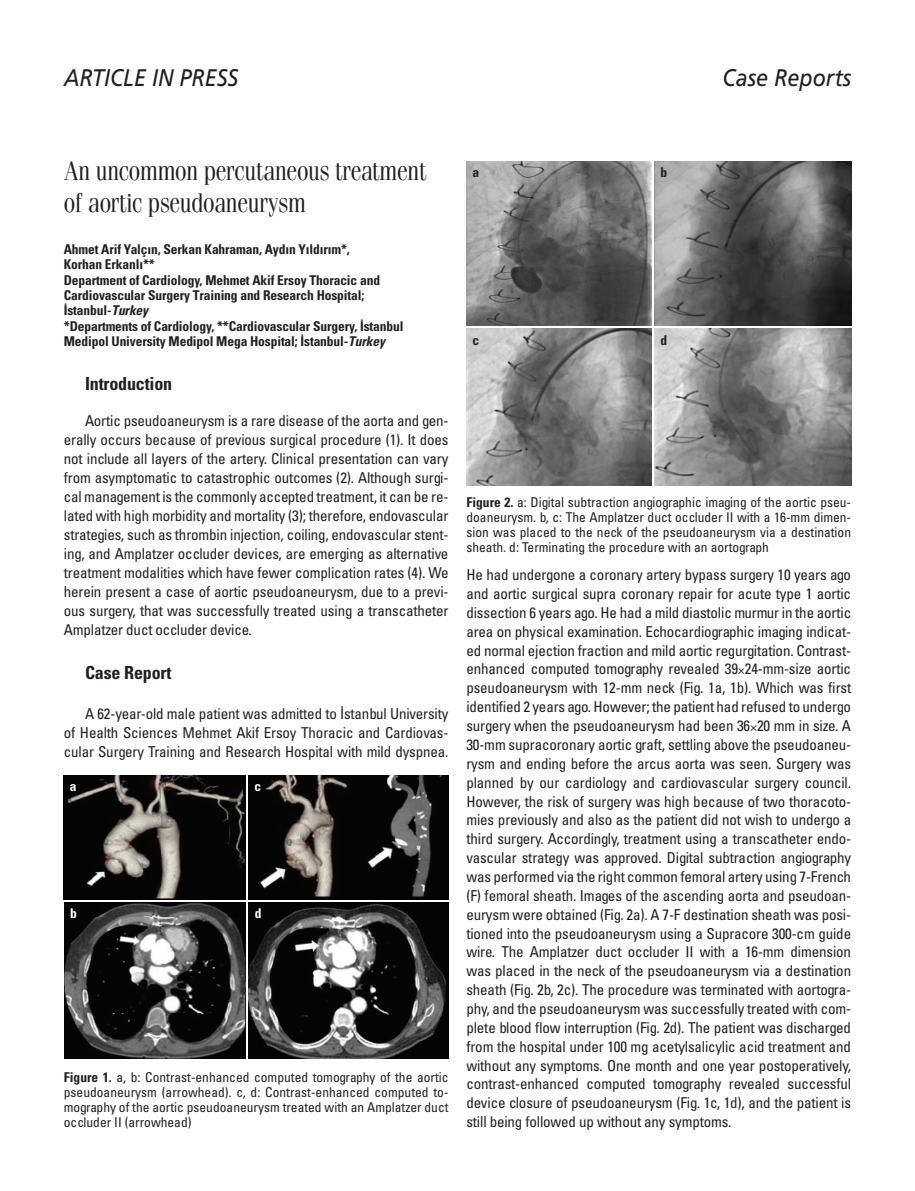
<style>
.page{position:relative;width:915px;height:1191px;background:#fff}
.page>*{position:absolute;margin:0;border:0;box-sizing:border-box;transform-origin:0 0}
.case_report_baslik{font:27px/31.8px "Fenice Tr";letter-spacing:-.01em;color:#231f20;scale:.85 1}
.makale_turu{font:24px "Frutiger Italic Tr";color:#231f20;scale:.9 1}
.altbaslik{font:18px "Univers Cond Bd Tr";letter-spacing:-.01em;color:#231f20}
.ana_metin{font:15px/18.9px "Univers Condensed Tr";letter-spacing:-.01em;color:#231f20;text-align:justify}
.fotoalti{font:13.5px/15px "Univers Condensed Tr";color:#231f20;text-align:justify}
.fotoalti-2{font:13.5px/15.3px "Univers Cond Bd Tr";letter-spacing:-.01em;color:#231f20}
.fotoalti-3{font:13.5px "Univers Cond Bd Tr";color:#fff}
.s1{font-family:"Univers Cond Bd Ita Tr"}
.s2{font-family:"Univers Cond Bd Tr"}
</style>
<div class="page">
<img style="left:466px;top:162px;width:185px;height:164px">
<img style="left:654px;top:162px;width:196px;height:164px">
<img style="left:466px;top:329px;width:185px;height:156px">
<img style="left:654px;top:329px;width:196px;height:156px">
<img style="left:64px;top:775px;width:181px;height:124px">
<img style="left:248px;top:775px;width:200px;height:124px">
<img style="left:64px;top:902px;width:182px;height:156px">
<img style="left:249px;top:902px;width:199px;height:156px">
<p class="makale_turu" style="left:64px;top:64px;width:195px">ARTICLE IN PRESS</p>
<p class="makale_turu" style="left:722px;top:64px;width:144px">Case Reports</p>
<p class="case_report_baslik" style="left:64px;top:155px;width:428px">An uncommon percutaneous treatment of aortic pseudoaneurysm</p>
<p class="fotoalti-2" style="left:64px;top:241px;width:287px">Ahmet Arif Yalçın, Serkan Kahraman, Aydın Yıldırım*,</p>
<p class="fotoalti-2" style="left:64px;top:257px;width:92px">Korhan Erkanlı**</p>
<p class="fotoalti-2" style="left:64px;top:272px;width:317px">Department of Cardiology, Mehmet Akif Ersoy Thoracic and<br>Cardiovascular Surgery Training and Research Hospital;</p>
<p class="fotoalti-2" style="left:64px;top:302px;width:86px">İstanbul-<span class="s1">Turkey</span></p>
<p class="fotoalti-2" style="left:64px;top:318px;width:341px">*Departments of Cardiology, **Cardiovascular Surgery, İstanbul<br>Medipol University Medipol Mega Hospital; İstanbul-<span class="s1">Turkey</span></p>
<p class="altbaslik" style="left:85px;top:372px;width:89px">Introduction</p>
<p class="ana_metin" style="left:64px;top:410px;width:386px;text-indent:21px">Aortic pseudoaneurysm is a rare disease of the aorta and gen&shy;erally occurs because of previous surgical procedure (1). It does not include all layers of the artery. Clinical presentation can vary from asymptomatic to catastrophic outcomes (2). Although surgi&shy;cal management is the commonly accepted treatment, it can be re&shy;lated with high morbidity and mortality (3); therefore, endovascular strategies, such as thrombin injection, coiling, endovascular stent&shy;ing, and Amplatzer occluder devices, are emerging as alternative treatment modalities which have fewer complication rates (4). We herein present a case of aortic pseudoaneurysm, due to a previ&shy;ous surgery, that was successfully treated using a transcatheter Amplatzer duct occluder device.</p>
<p class="altbaslik" style="left:85px;top:661px;width:88px">Case Report</p>
<p class="ana_metin" style="left:64px;top:704px;width:386px;text-indent:21px">A 62-year-old male patient was admitted to İstanbul University of Health Sciences Mehmet Akif Ersoy Thoracic and Cardiovas&shy;cular Surgery Training and Research Hospital with mild dyspnea.</p>
<p class="fotoalti-3" style="left:70px;top:778px;width:8px">a</p>
<p class="fotoalti-3" style="left:254px;top:778px;width:8px">c</p>
<p class="fotoalti-3" style="left:70px;top:905px;width:8px">b</p>
<p class="fotoalti-3" style="left:255px;top:905px;width:8px">d</p>
<p class="fotoalti" style="left:64px;top:1069px;width:386px"><span class="s2">Figure 1.</span> a, b: Contrast-enhanced computed tomography of the aortic pseudoaneurysm (arrowhead). c, d: Contrast-enhanced computed to&shy;mography of the aortic pseudoaneurysm treated with an Amplatzer duct occluder II (arrowhead)</p>
<p class="fotoalti-2" style="left:472px;top:165px;width:8px">a</p>
<p class="fotoalti-2" style="left:660px;top:165px;width:8px">b</p>
<p class="fotoalti-2" style="left:472px;top:332px;width:8px">c</p>
<p class="fotoalti-2" style="left:660px;top:332px;width:8px">d</p>
<p class="fotoalti" style="left:466px;top:494px;width:386px"><span class="s2">Figure 2.</span> a: Digital subtraction angiographic imaging of the aortic pseu&shy;doaneurysm. b, c: The Amplatzer duct occluder II with a 16-mm dimen&shy;sion was placed to the neck of the pseudoaneurysm via a destination sheath. d: Terminating the procedure with an aortograph</p>
<p class="ana_metin" style="left:466px;top:565px;width:386px">He had undergone a coronary artery bypass surgery 10 years ago and aortic surgical supra coronary repair for acute type 1 aortic dissection 6 years ago. He had a mild diastolic murmur in the aortic area on physical examination. Echocardiographic imaging indicat&shy;ed normal ejection fraction and mild aortic regurgitation. Contrast&shy;enhanced computed tomography revealed 39 24-mm-size aortic pseudoaneurysm with 12-mm neck (Fig. 1a, 1b). Which was first identified 2 years ago. However; the patient had refused to undergo surgery when the pseudoaneurysm had been 36 20 mm in size. A 30-mm supracoronary aortic graft, settling above the pseudoaneu&shy;rysm and ending before the arcus aorta was seen. Surgery was planned by our cardiology and cardiovascular surgery council.<br>However, the risk of surgery was high because of two thoracoto&shy;mies previously and also as the patient did not wish to undergo a third surgery. Accordingly, treatment using a transcatheter endo&shy;vascular strategy was approved. Digital subtraction angiography was performed via the right common femoral artery using 7-French (F) femoral sheath. Images of the ascending aorta and pseudoan&shy;eurysm were obtained (Fig. 2a). A 7-F destination sheath was posi&shy;tioned into the pseudoaneurysm using a Supracore 300-cm guide wire. The Amplatzer duct occluder II with a 16-mm dimension was placed in the neck of the pseudoaneurysm via a destination sheath (Fig. 2b, 2c). The procedure was terminated with aortogra&shy;phy, and the pseudoaneurysm was successfully treated with com&shy;plete blood flow interruption (Fig. 2d). The patient was discharged from the hospital under 100 mg acetylsalicylic acid treatment and without any symptoms. One month and one year postoperatively, contrast-enhanced computed tomography revealed successful device closure of pseudoaneurysm (Fig. 1c, 1d), and the patient is still being followed up without any symptoms.</p>
</div>
